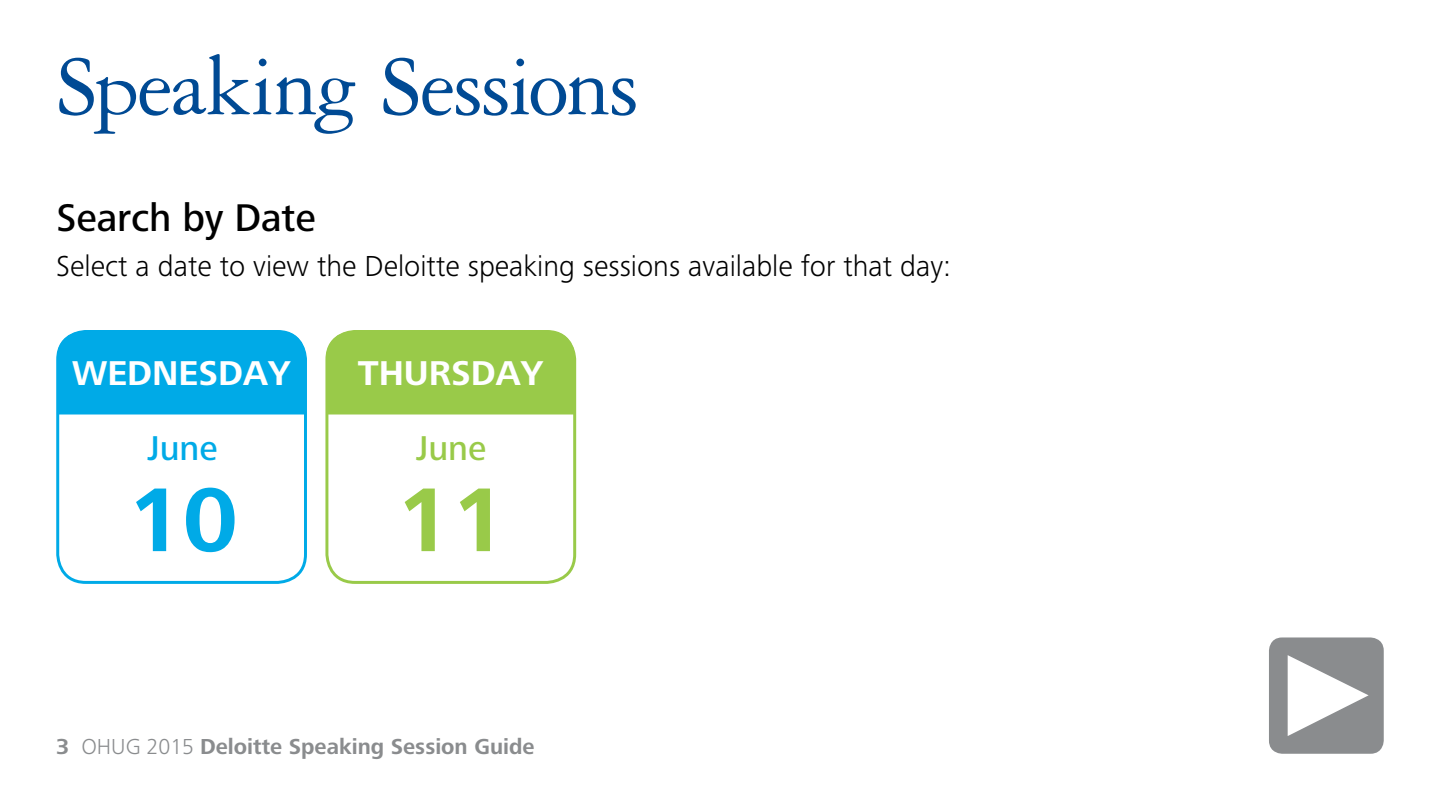
<style>
.page{position:relative;width:1440px;height:810px;background:#fff}
.page>*{position:absolute;margin:0;border:0;box-sizing:border-box;transform-origin:0 0}
.t1{font:700 93.88px "Frutiger Next Pro";color:#00aae7}
.t2{font:700 93.88px "Frutiger Next Pro";color:#99ca49}
.t3{font:90px "Garamond 3 LT Std";letter-spacing:-.025em;color:#004a94}
.t4{font:500 40px "Frutiger Next Pro";letter-spacing:-.005em;color:#000}
.t5{font:700 35.75px "Frutiger Next Pro";color:#fff}
.t6{font:500 35.75px "Frutiger Next Pro";color:#00aae7}
.t7{font:500 35.75px "Frutiger Next Pro";color:#99ca49}
.t8{font:300 30px "Frutiger Next Pro";color:#000}
.t9{font:700 22.5px "Frutiger Next Pro";color:#8a8c8e}
.s1{font-weight:300}
</style>
<div class="page">
<div style="left:56px;top:330px;width:251px;height:254px;border:3px solid #00aae7;border-radius:28px"></div>
<div style="left:57px;top:331px;width:249px;height:84px;background:#00aae7"></div>
<div style="left:325px;top:330px;width:251px;height:254px;border:3px solid #99ca49;border-radius:28px"></div>
<div style="left:326px;top:331px;width:249px;height:84px;background:#99ca49"></div>
<svg style="left:1269px;top:637px;width:115px;height:117px"></svg>
<h2 class="t3" style="left:57px;top:38px;width:584px">Speaking Sessions</h2>
<h3 class="t4" style="left:56px;top:195px;width:261px">Search by Date</h3>
<p class="t8" style="left:56px;top:249px;width:896px">Select a date to view the Deloitte speaking sessions available for that day:</p>
<p class="t5" style="left:72px;top:353px;width:220px">WEDNESDAY</p>
<p class="t5" style="left:358px;top:353px;width:187px">THURSDAY</p>
<p class="t6" style="left:148px;top:428px;width:72px">June</p>
<p class="t7" style="left:416px;top:428px;width:72px">June</p>
<h1 class="t1" style="left:128px;top:466px;width:112px">10</h1>
<h1 class="t2" style="left:396px;top:466px;width:112px">11</h1>
<p class="t9" style="left:56px;top:733px;width:480px">3 <span class="s1">OHUG 2015</span> Deloitte Speaking Session Guide</p>
</div>
